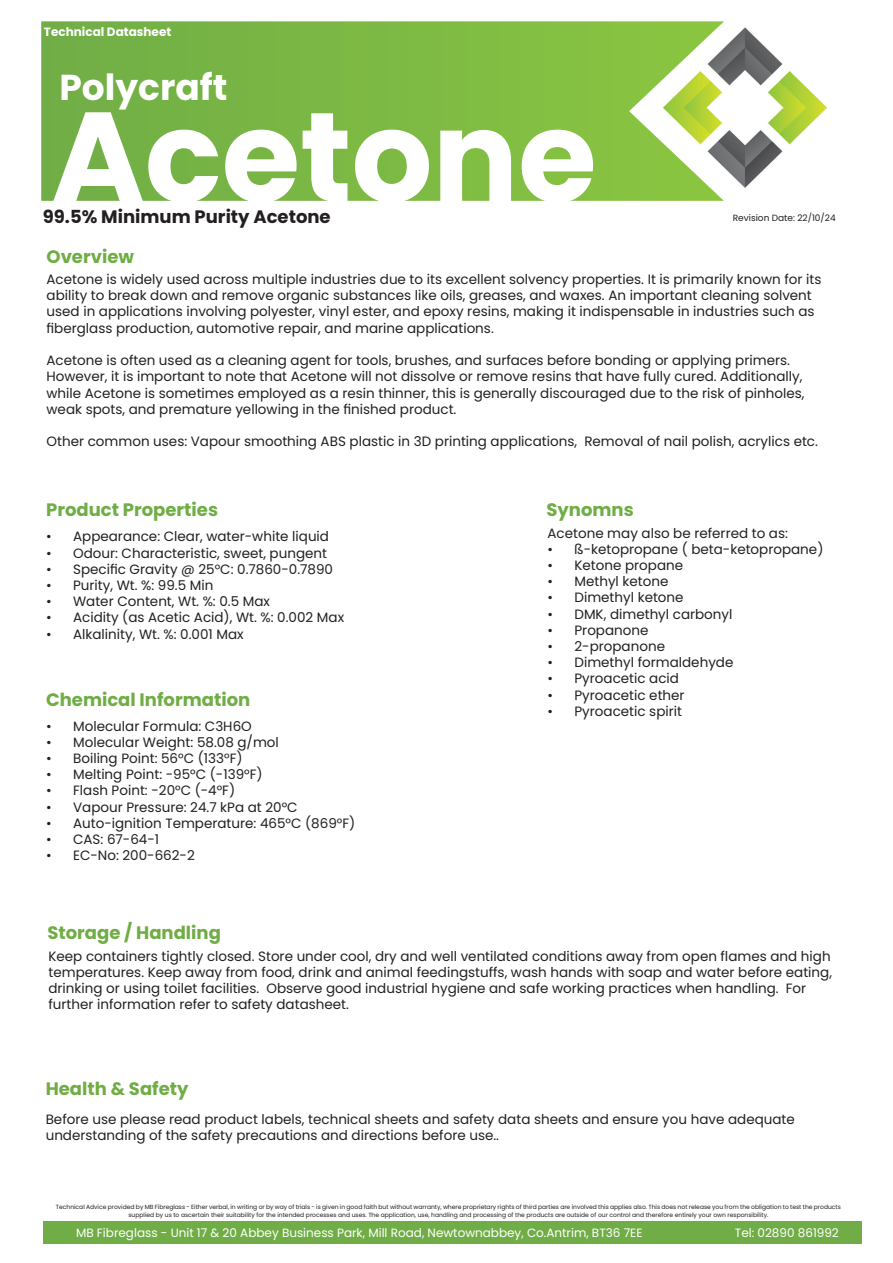
<style>
.page{position:relative;width:893px;height:1263px;background:#fff}
.page>*{position:absolute;margin:0;border:0;box-sizing:border-box;transform-origin:0 0}
.t1{font:700 127.5px "Poppins";color:#fff}
.t2{font:700 36px "Poppins";color:#fff}
.t3{font:700 18px "Poppins";color:#70ad45}
.t4{font:700 18px "Poppins";color:#231f20}
.t5{font:13.5px/16.2px "Poppins";color:#231f20}
.t6{font:12px "Poppins";color:#fff}
.t7{font:700 12px "Poppins";color:#fff}
.t8{font:9px "Poppins";color:#231f20}
.t9{font:6px/7.2px "Poppins";color:#231f20;text-align:center}
</style>
<div class="page">
<img style="left:724px;top:27px;width:102px;height:161px">
<svg style="left:41px;top:21px;width:683px;height:180px;background:#83bc4c"></svg>
<div style="left:44px;top:1220px;width:818px;height:23px;background:#70ad46"></div>
<p class="t7" style="left:44px;top:25px;width:129px">Technical Datasheet</p>
<h2 class="t2" style="left:60px;top:67px;width:169px">Polycraft</h2>
<h1 class="t1" style="left:51px;top:83px;width:547px">Acetone</h1>
<h3 class="t4" style="left:43px;top:206px;width:289px">99.5% Minimum Purity Acetone</h3>
<p class="t8" style="left:733px;top:213px;width:105px">Revision Date: 22/10/24</p>
<h3 class="t3" style="left:47px;top:247px;width:89px">Overview</h3>
<p class="t5" style="left:47px;top:271px;width:776px">Acetone is widely used across multiple industries due to its excellent solvency properties. It is primarily known for its ability to break down and remove organic substances like oils, greases, and waxes. An important cleaning solvent used in applications involving polyester, vinyl ester, and epoxy resins, making it indispensable in industries such as fiberglass production, automotive repair, and marine applications.</p>
<p class="t5" style="left:47px;top:352px;width:759px">Acetone is often used as a cleaning agent for tools, brushes, and surfaces before bonding or applying primers.<br>However, it is important to note that Acetone will not dissolve or remove resins that have fully cured. Additionally, while Acetone is sometimes employed as a resin thinner, this is generally discouraged due to the risk of pinholes, weak spots, and premature yellowing in the finished product.</p>
<p class="t5" style="left:47px;top:433px;width:773px">Other common uses: Vapour smoothing ABS plastic in 3D printing applications, Removal of nail polish, acrylics etc.</p>
<h3 class="t3" style="left:46px;top:500px;width:173px">Product Properties</h3>
<p class="t5" style="left:46px;top:529px;width:284px">• Appearance: Clear, water-white liquid</p>
<p class="t5" style="left:46px;top:545px;width:282px">• Odour: Characteristic, sweet, pungent</p>
<p class="t5" style="left:46px;top:561px;width:288px">• Specific Gravity @ 25°C: 0.7860-0.7890</p>
<p class="t5" style="left:46px;top:577px;width:169px">• Purity, Wt. %: 99.5 Min</p>
<p class="t5" style="left:46px;top:593px;width:225px">• Water Content, Wt. %: 0.5 Max</p>
<p class="t5" style="left:46px;top:610px;width:300px">• Acidity (as Acetic Acid), Wt. %: 0.002 Max</p>
<p class="t5" style="left:46px;top:626px;width:199px">• Alkalinity, Wt. %: 0.001 Max</p>
<h3 class="t3" style="left:46px;top:689px;width:206px">Chemical Information</h3>
<p class="t5" style="left:46px;top:718px;width:207px">• Molecular Formula: C3H6O</p>
<p class="t5" style="left:46px;top:734px;width:234px">• Molecular Weight: 58.08 g/mol</p>
<p class="t5" style="left:46px;top:750px;width:198px">• Boiling Point: 56°C (133°F)</p>
<p class="t5" style="left:46px;top:766px;width:218px">• Melting Point: -95°C (-139°F)</p>
<p class="t5" style="left:46px;top:782px;width:191px">• Flash Point: -20°C (-4°F)</p>
<p class="t5" style="left:46px;top:799px;width:253px">• Vapour Pressure: 24.7 kPa at 20°C</p>
<p class="t5" style="left:46px;top:815px;width:311px">• Auto-ignition Temperature: 465°C (869°F)</p>
<p class="t5" style="left:46px;top:831px;width:115px">• CAS: 67-64-1</p>
<p class="t5" style="left:46px;top:847px;width:150px">• EC-No: 200-662-2</p>
<h3 class="t3" style="left:47px;top:922px;width:175px">Storage / Handling</h3>
<h3 class="t3" style="left:546px;top:500px;width:89px">Synomns</h3>
<p class="t5" style="left:547px;top:525px;width:242px">Acetone may also be referred to as:</p>
<p class="t5" style="left:547px;top:541px;width:277px">• ß-ketopropane ( beta-ketopropane)</p>
<p class="t5" style="left:547px;top:557px;width:137px">• Ketone propane</p>
<p class="t5" style="left:547px;top:573px;width:122px">• Methyl ketone</p>
<p class="t5" style="left:547px;top:590px;width:138px">• Dimethyl ketone</p>
<p class="t5" style="left:547px;top:606px;width:187px">• DMK, dimethyl carbonyl</p>
<p class="t5" style="left:547px;top:622px;width:103px">• Propanone</p>
<p class="t5" style="left:547px;top:638px;width:119px">• 2-propanone</p>
<p class="t5" style="left:547px;top:654px;width:187px">• Dimethyl formaldehyde</p>
<p class="t5" style="left:547px;top:671px;width:133px">• Pyroacetic acid</p>
<p class="t5" style="left:547px;top:687px;width:139px">• Pyroacetic ether</p>
<p class="t5" style="left:547px;top:703px;width:136px">• Pyroacetic spirit</p>
<p class="t5" style="left:48px;top:948px;width:785px">Keep containers tightly closed. Store under cool, dry and well ventilated conditions away from open flames and high temperatures. Keep away from food, drink and animal feedingstuffs, wash hands with soap and water before eating, drinking or using toilet facilities. Observe good industrial hygiene and safe working practices when handling. For further information refer to safety datasheet.</p>
<h3 class="t3" style="left:46px;top:1078px;width:144px">Health &amp; Safety</h3>
<p class="t5" style="left:46px;top:1111px;width:751px">Before use please read product labels, technical sheets and safety data sheets and ensure you have adequate understanding of the safety precautions and directions before use..</p>
<p class="t9" style="left:56px;top:1204px;width:786px">Technical Advice provided by MB Fibreglass - Either verbal, in writing or by way of trials - is given in good faith but without warranty, where proprietary rights of third parties are involved this applies also. This does not release you from the obligation to test the products supplied by us to ascertain their suitability for the intended processes and uses. The application, use, handling and processing of the products are outside of our control and therefore entirely your own responsibility.</p>
<p class="t6" style="left:76px;top:1225px;width:568px">MB Fibreglass - Unit 17 &amp; 20 Abbey Business Park, Mill Road, Newtownabbey, Co.Antrim, BT36 7EE</p>
<p class="t6" style="left:735px;top:1225px;width:106px">Tel: 02890 861992</p>
</div>
